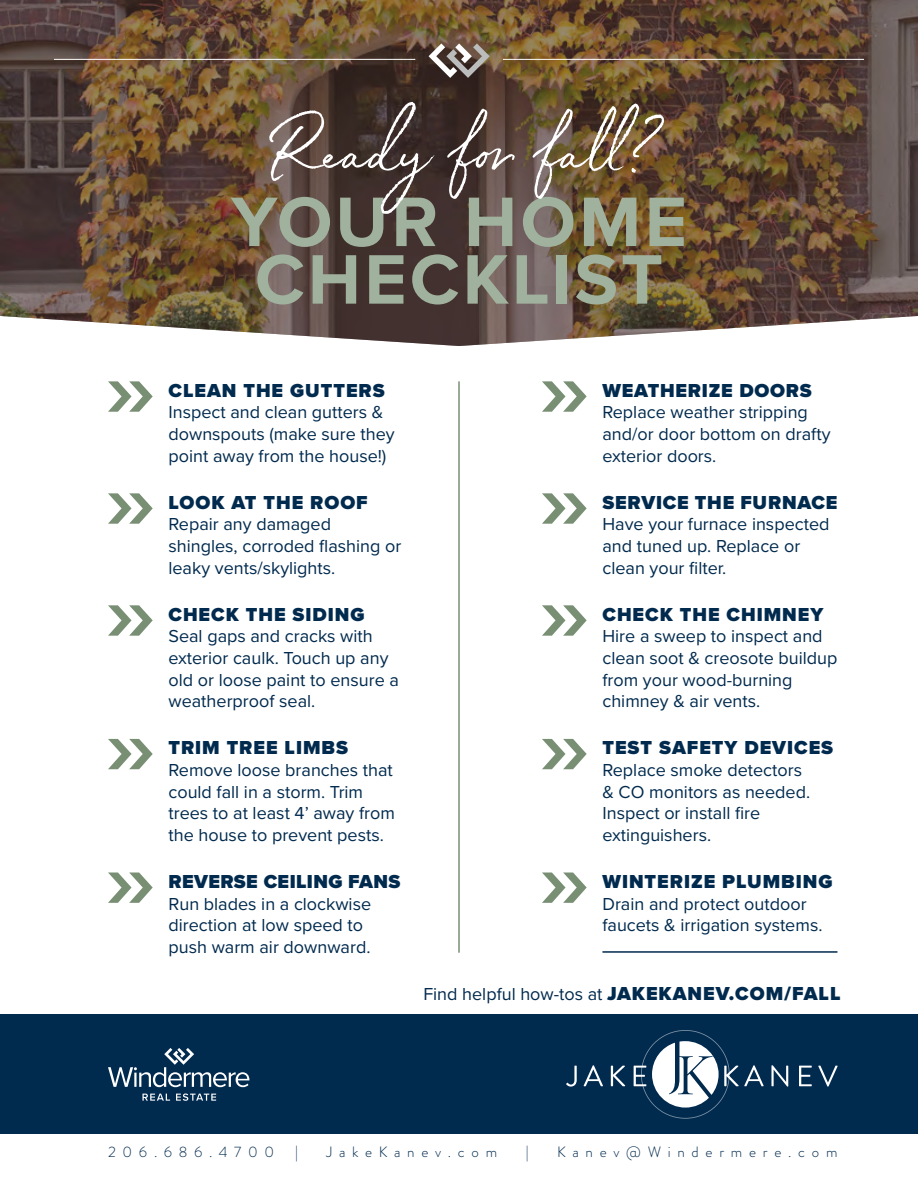
<style>
.page{position:relative;width:918px;height:1188px;background:#fff}
.page>*{position:absolute;margin:0;border:0;box-sizing:border-box;transform-origin:0 0}
.t1{font:80.4px "White Oleander";color:#fff}
.t2{font:700 72.6px/57.6px "Proxima Nova";letter-spacing:.04em;color:#a0b19e;text-align:center}
.t3{font:900 19.5px "Proxima Nova";letter-spacing:.05em;color:#002a4e}
.t4{font:900 19.5px "Proxima Nova";letter-spacing:.02em;color:#002a4e}
.t5{font:18px/21.6px "Proxima Nova";color:#002a4e}
.t6{font:300 15px "Brandon Grotesque";letter-spacing:.45em;color:#002a4e}
.s1{font-weight:900;font-size:19.5px}
</style>
<div class="page">
<div style="left:0;top:1015px;width:918px;height:119px;background:#002a4e"></div>
<svg style="left:771px;top:1065px;width:17px;height:22px"></svg>
<svg style="left:799px;top:1066px;width:13px;height:20px"></svg>
<svg style="left:818px;top:1066px;width:20px;height:21px"></svg>
<svg style="left:566px;top:1066px;width:11px;height:21px"></svg>
<svg style="left:584px;top:1065px;width:19px;height:21px"></svg>
<svg style="left:611px;top:1066px;width:14px;height:20px"></svg>
<svg style="left:634px;top:1030px;width:130px;height:89px"></svg>
<svg style="left:142px;top:1094px;width:28px;height:7px"></svg>
<svg style="left:176px;top:1094px;width:40px;height:7px"></svg>
<svg style="left:108px;top:1048px;width:141px;height:39px"></svg>
<img style="left:0;top:0;width:918px;height:346px">
<svg style="left:429px;top:43px;width:61px;height:35px"></svg>
<hr style="left:503px;top:59px;width:361px;height:1px;background:#fff">
<hr style="left:54px;top:59px;width:361px;height:1px;background:#fff">
<svg style="left:108px;top:381px;width:45px;height:31px"></svg>
<svg style="left:108px;top:493px;width:45px;height:31px"></svg>
<svg style="left:108px;top:873px;width:45px;height:30px"></svg>
<svg style="left:108px;top:605px;width:45px;height:31px"></svg>
<svg style="left:108px;top:739px;width:45px;height:30px"></svg>
<hr style="left:458px;top:381px;width:2px;height:572px;background:#788f74">
<svg style="left:542px;top:381px;width:45px;height:31px"></svg>
<svg style="left:542px;top:493px;width:45px;height:31px"></svg>
<svg style="left:542px;top:605px;width:45px;height:31px"></svg>
<svg style="left:542px;top:739px;width:45px;height:30px"></svg>
<svg style="left:542px;top:873px;width:45px;height:30px"></svg>
<hr style="left:602px;top:951px;width:235px;height:2px;background:#002a4e">
<h1 class="t1" style="left:270px;top:93px;width:380px">Ready for fall?</h1>
<h2 class="t2" style="left:231px;top:191px;width:458px">YOUR HOME<br>CHECKLIST</h2>
<p class="t3" style="left:168px;top:376px;width:218px">CLEAN THE GUTTERS</p>
<p class="t5" style="left:168px;top:401px;width:228px">Inspect and clean gutters &amp; downspouts (make sure they point away from the house!)</p>
<p class="t3" style="left:168px;top:488px;width:201px">LOOK AT THE ROOF</p>
<p class="t5" style="left:168px;top:513px;width:234px">Repair any damaged shingles, corroded flashing or leaky vents/skylights.</p>
<p class="t3" style="left:168px;top:600px;width:198px">CHECK THE SIDING</p>
<p class="t5" style="left:168px;top:625px;width:232px">Seal gaps and cracks with exterior caulk. Touch up any old or loose paint to ensure a weatherproof seal.</p>
<p class="t3" style="left:168px;top:733px;width:181px">TRIM TREE LIMBS</p>
<p class="t5" style="left:168px;top:758px;width:228px">Remove loose branches that could fall in a storm. Trim trees to at least 4’ away from the house to prevent pests.</p>
<p class="t4" style="left:168px;top:867px;width:233px">REVERSE CEILING FANS</p>
<p class="t5" style="left:168px;top:892px;width:204px">Run blades in a clockwise direction at low speed to push warm air downward.</p>
<p class="t3" style="left:602px;top:376px;width:211px">WEATHERIZE DOORS</p>
<p class="t5" style="left:602px;top:401px;width:230px">Replace weather stripping and/or door bottom on drafty exterior doors.</p>
<p class="t3" style="left:602px;top:488px;width:237px">SERVICE THE FURNACE</p>
<p class="t5" style="left:602px;top:513px;width:229px">Have your furnace inspected and tuned up. Replace or clean your filter.</p>
<p class="t3" style="left:602px;top:600px;width:222px">CHECK THE CHIMNEY</p>
<p class="t5" style="left:602px;top:625px;width:237px">Hire a sweep to inspect and clean soot &amp; creosote buildup from your wood-burning chimney &amp; air vents.</p>
<p class="t3" style="left:602px;top:733px;width:232px">TEST SAFETY DEVICES</p>
<p class="t5" style="left:602px;top:758px;width:209px">Replace smoke detectors &amp; CO monitors as needed.<br>Inspect or install fire extinguishers.</p>
<p class="t3" style="left:602px;top:867px;width:232px">WINTERIZE PLUMBING</p>
<p class="t5" style="left:602px;top:892px;width:222px">Drain and protect outdoor faucets &amp; irrigation systems.</p>
<p class="t5" style="left:423px;top:982px;width:419px">Find helpful how-tos at <span class="s1">JAKEKANEV.COM/FALL</span></p>
<p class="t6" style="left:108px;top:1142px;width:168px">206.686.4700</p>
<p class="t6" style="left:295px;top:1142px;width:4px">|</p>
<p class="t6" style="left:327px;top:1142px;width:172px">JakeKanev.com</p>
<p class="t6" style="left:526px;top:1142px;width:4px">|</p>
<p class="t6" style="left:557px;top:1142px;width:282px">Kanev@Windermere.com</p>
</div>
